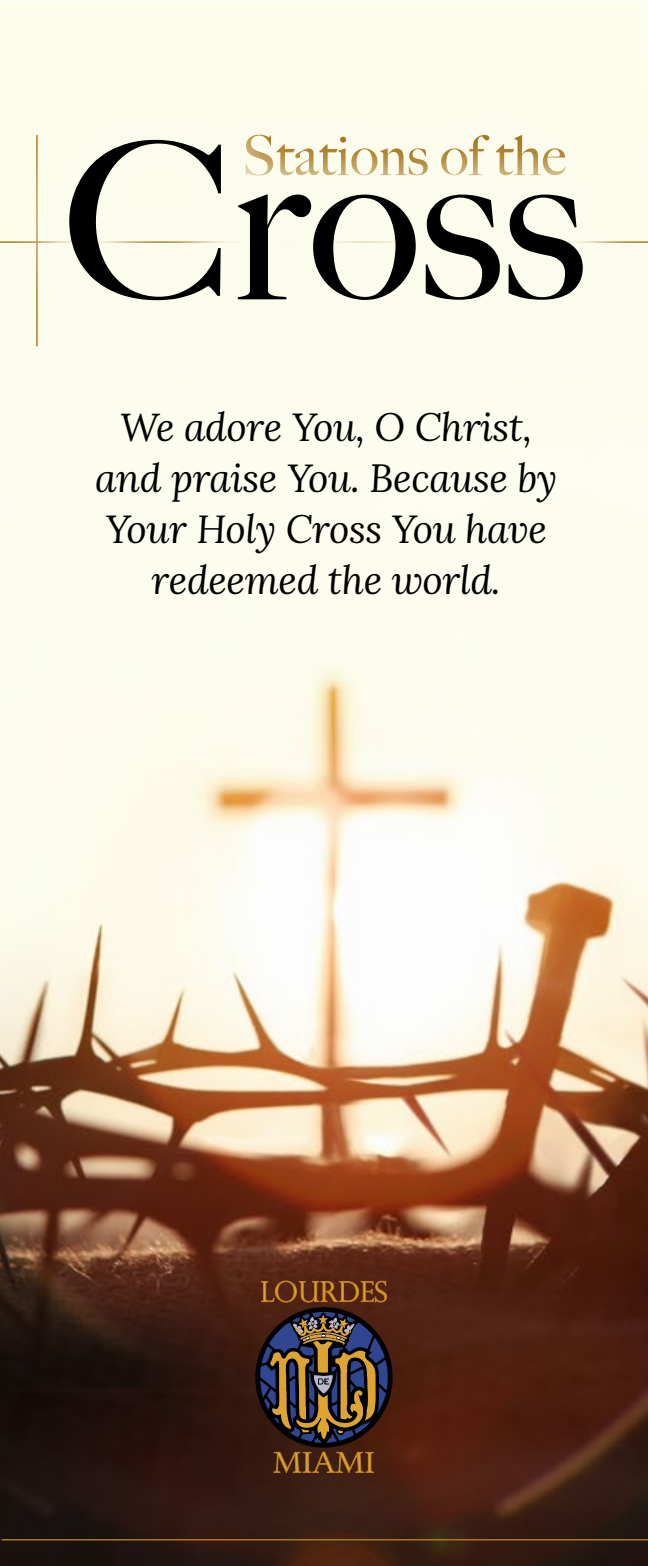
<style>
.page{position:relative;width:648px;height:1566px;background:#fefde9}
.page>*{position:absolute;margin:0;border:0;box-sizing:border-box;transform-origin:0 0}
.t1{font:500 216.9px "Big Caslon";color:#000}
.t2{font:500 55.2px "Big Caslon";color:#a8781e}
.t3{font:italic 39px/51px "Lora";letter-spacing:-.01em;color:#000;text-align:center}
</style>
<div class="page">
<img style="left:0;top:673px;width:648px;height:893px">
<svg style="left:255px;top:1281px;width:138px;height:192px;background:#523a2a"></svg>
<hr style="left:0;top:241px;width:648px;height:2px;background:#a8781e">
<div style="left:8px;top:77px;width:636px;height:285px;background:#fcfced"></div>
<hr style="left:2px;top:1539px;width:646px;height:1px;background:#a8781e">
<h2 class="t2" style="left:242px;top:110px;width:325px">Stations of the</h2>
<h1 class="t1" style="left:63px;top:45px;width:524px">Cross</h1>
<p class="t3" style="left:95px;top:401px;width:464px">We adore You, O Christ, and praise You. Because by<br>Your Holy Cross You have redeemed the world.</p>
</div>
